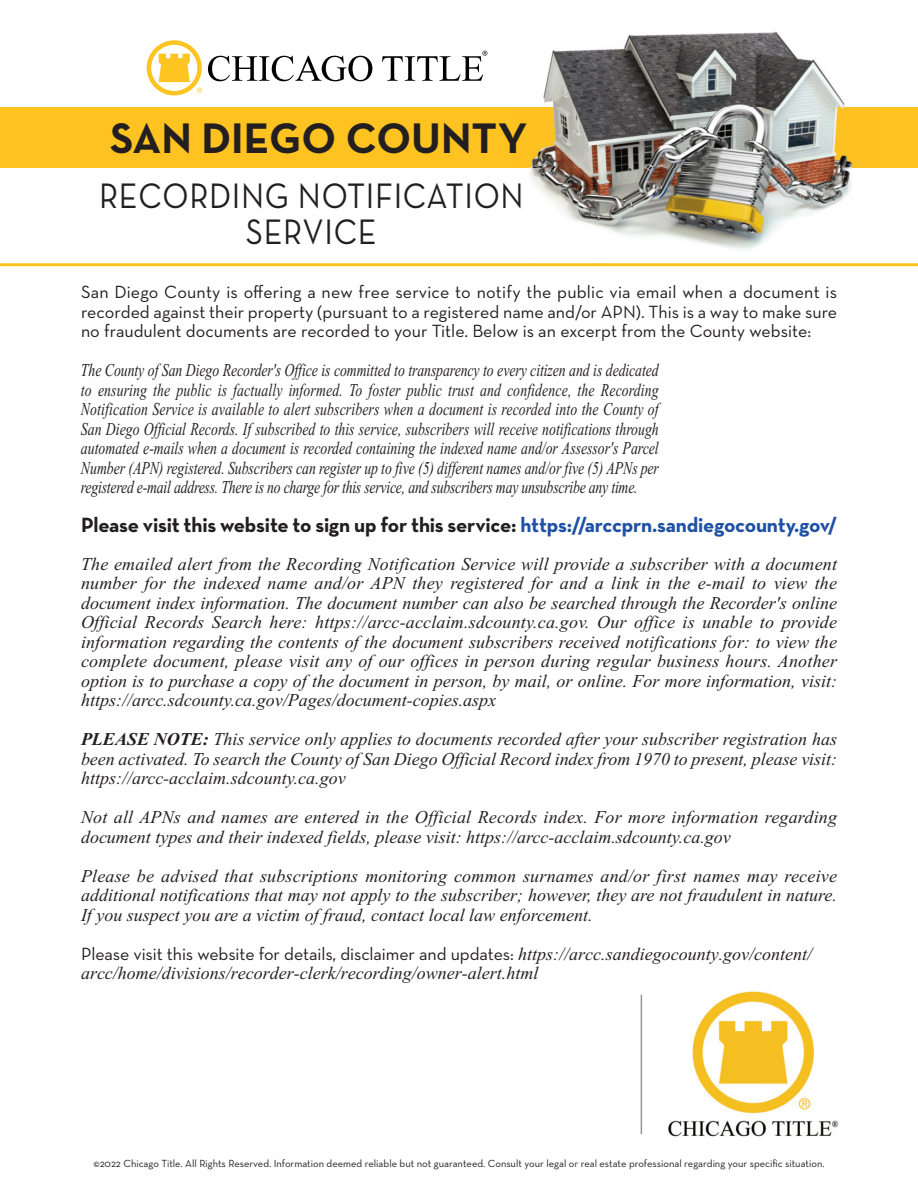
<style>
.page{position:relative;width:918px;height:1188px;background:#fff}
.page>*{position:absolute;margin:0;border:0;box-sizing:border-box;transform-origin:0 0}
.t1{font:700 43.5px "Neutra Text";color:#231f20}
.t2{font:36px/35.7px "Neutra Text";letter-spacing:.02em;color:#231f20;text-align:center;scale:.9 1}
.t3{font:700 21px "Neutra Text";letter-spacing:-.01em;color:#231f20}
.t4{font:italic 18px/19.5px "Times New Roman";color:#231f20;text-align:justify}
.t5{font:italic 18px/19.5px "Times New Roman";color:#231f20;text-align:justify;scale:.76 1}
.t6{font:18px/19.5px "Neutra Text";letter-spacing:-.005em;color:#231f20;text-align:justify}
.t7{font:10.5px "Neutra Text";color:#231f20}
.s1{color:#1e51a3}
.s2{font-weight:700}
.s3{font-family:"Times New Roman";font-style:italic}
</style>
<div class="page">
<div style="left:0;top:107px;width:918px;height:61px;background:#fec221"></div>
<img style="left:514px;top:31px;width:362px;height:236px">
<hr style="left:81px;top:166px;width:434px;height:1px;background:#fec221">
<svg style="left:147px;top:40px;width:55px;height:55px"></svg>
<svg style="left:208px;top:56px;width:164px;height:25px"></svg>
<svg style="left:382px;top:51px;width:105px;height:30px"></svg>
<img style="left:668px;top:991px;width:171px;height:146px">
<hr style="left:641px;top:995px;width:1px;height:139px;background:#939598">
<hr style="left:0;top:263px;width:918px;height:3px;background:#fec221">
<h1 class="t1" style="left:110px;top:121px;width:419px">SAN DIEGO COUNTY</h1>
<h2 class="t2" style="left:99px;top:181px;width:473px">RECORDING NOTIFICATION<br>SERVICE</h2>
<p class="t6" style="left:81px;top:284px;width:758px">San Diego County is offering a new free service to notify the public via email when a document is recorded against their property (pursuant to a registered name and/or APN). This is a way to make sure no fraudulent documents are recorded to your Title. Below is an excerpt from the County website:</p>
<p class="t5" style="left:81px;top:362px;width:762px">The County of San Diego Recorder's Office is committed to transparency to every citizen and is dedicated to ensuring the public is factually informed. To foster public trust and confidence, the Recording Notification Service is available to alert subscribers when a document is recorded into the County of San Diego Official Records. If subscribed to this service, subscribers will receive notifications through automated e-mails when a document is recorded containing the indexed name and/or Assessor's Parcel Number (APN) registered. Subscribers can register up to five (5) different names and/or five (5) APNs per registered e-mail address. There is no charge for this service, and subscribers may unsubscribe any time.</p>
<p class="t3" style="left:81px;top:517px;width:758px">Please visit this website to sign up for this service: <span class="s1">https://arccprn.sandiegocounty.gov/</span></p>
<p class="t4" style="left:81px;top:556px;width:758px">The emailed alert from the Recording Notification Service will provide a subscriber with a document number for the indexed name and/or APN they registered for and a link in the e-mail to view the document index information. The document number can also be searched through the Recorder's online Official Records Search here: https://arcc-acclaim.sdcounty.ca.gov. Our office is unable to provide information regarding the contents of the document subscribers received notifications for: to view the complete document, please visit any of our offices in person during regular business hours. Another option is to purchase a copy of the document in person, by mail, or online. For more information, visit: https://arcc.sdcounty.ca.gov/Pages/document-copies.aspx</p>
<p class="t4" style="left:81px;top:731px;width:758px"><span class="s2">PLEASE NOTE:</span> This service only applies to documents recorded after your subscriber registration has been activated. To search the County of San Diego Official Record index from 1970 to present, please visit: https://arcc-acclaim.sdcounty.ca.gov</p>
<p class="t4" style="left:81px;top:809px;width:758px">Not all APNs and names are entered in the Official Records index. For more information regarding document types and their indexed fields, please visit: https://arcc-acclaim.sdcounty.ca.gov</p>
<p class="t4" style="left:81px;top:868px;width:758px">Please be advised that subscriptions monitoring common surnames and/or first names may receive additional notifications that may not apply to the subscriber; however, they are not fraudulent in nature.<br>If you suspect you are a victim of fraud, contact local law enforcement.</p>
<p class="t6" style="left:81px;top:945px;width:733px">Please visit this website for details, disclaimer and updates: <span class="s3">https://arcc.sandiegocounty.gov/content/</span></p>
<p class="t4" style="left:81px;top:965px;width:459px">arcc/home/divisions/recorder-clerk/recording/owner-alert.html</p>
<p class="t7" style="left:93px;top:1159px;width:733px">©2022 Chicago Title. All Rights Reserved. Information deemed reliable but not guaranteed. Consult your legal or real estate professional regarding your specific situation.</p>
</div>
